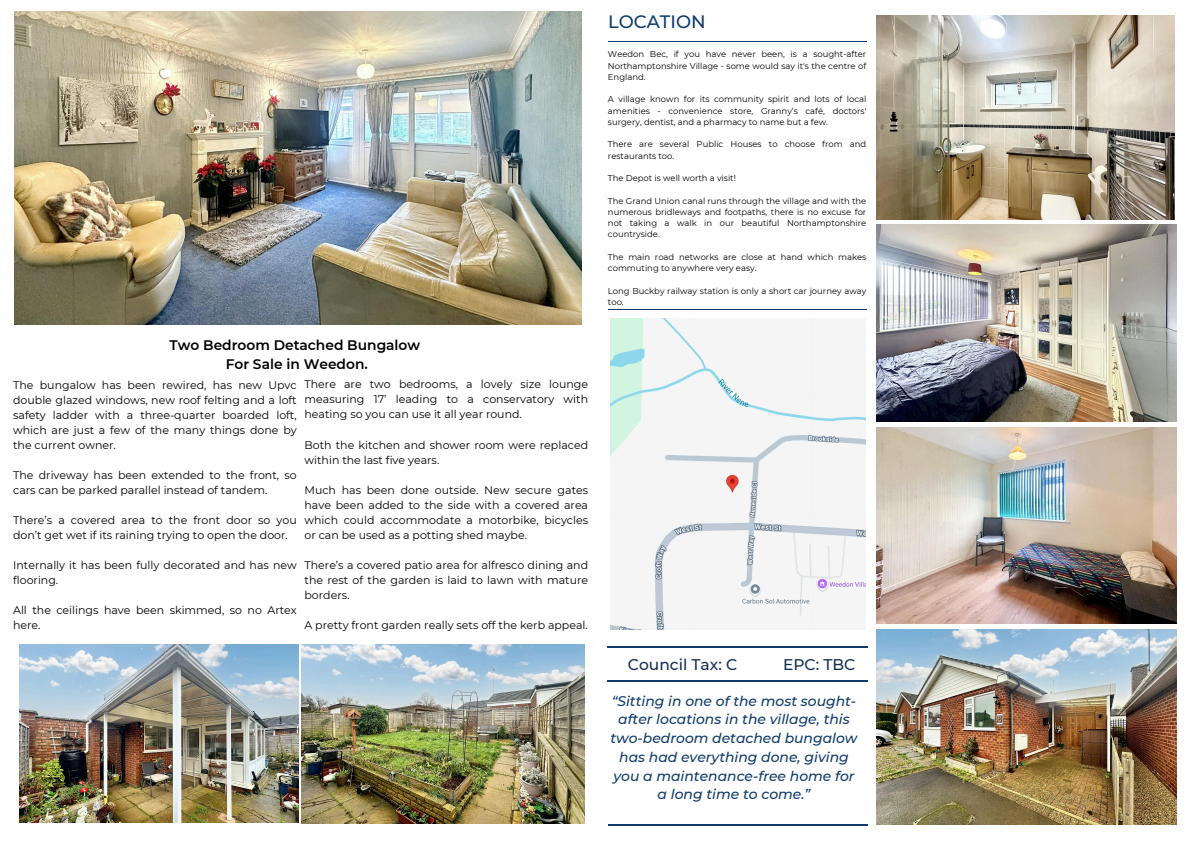
<style>
.page{position:relative;width:1191px;height:843px;background:#fff}
.page>*{position:absolute;margin:0;border:0;box-sizing:border-box;transform-origin:0 0}
.t1{font:500 17.9px "Montserrat";color:#0f3b6c}
.t2{font:500 15.4px "Montserrat";color:#142e52}
.t3{font:italic 500 13.9px/18.8px "Montserrat";color:#0f3b6c;text-align:center}
.t4{font:600 13.8px/18.8px "Montserrat";color:#000;text-align:center}
.t5{font:11px/15px "Montserrat";color:#000}
.t6{font:8.4px/11.2px "Montserrat";color:#000;text-align:justify}
</style>
<div class="page">
<img style="left:14px;top:11px;width:567px;height:313px">
<img style="left:19px;top:644px;width:279px;height:178px">
<img style="left:302px;top:644px;width:282px;height:179px">
<img style="left:876px;top:16px;width:298px;height:203px">
<img style="left:876px;top:224px;width:300px;height:197px">
<img style="left:876px;top:427px;width:300px;height:196px">
<img style="left:876px;top:629px;width:300px;height:195px">
<hr style="left:608px;top:41px;width:258px;height:1px;background:#0f3b6c">
<hr style="left:608px;top:309px;width:258px;height:1px;background:#0f3b6c">
<hr style="left:608px;top:824px;width:259px;height:1px;background:#0f3b6c">
<hr style="left:608px;top:680px;width:259px;height:1px;background:#0f3b6c">
<img style="left:610px;top:319px;width:255px;height:310px">
<hr style="left:608px;top:646px;width:260px;height:1px;background:#0f3b6c">
<p class="t4" style="left:169px;top:335px;width:252px">Two Bedroom Detached Bungalow<br>For Sale in Weedon.</p>
<h4 class="t5" style="left:304px;top:377px;width:285px;text-align:justify">There are two bedrooms, a lovely size lounge measuring 17’ leading to a conservatory with heating so you can use it all year round.</h4>
<h5 class="t5" style="left:304px;top:437px;width:285px">Both the kitchen and shower room were replaced within the last five years.</h5>
<h5 class="t5" style="left:304px;top:482px;width:285px;text-align:justify">Much has been done outside. New secure gates have been added to the side with a covered area which could accommodate a motorbike, bicycles or can be used as a potting shed maybe.</h5>
<h5 class="t5" style="left:304px;top:557px;width:285px;text-align:justify">There’s a covered patio area for alfresco dining and the rest of the garden is laid to lawn with mature borders.</h5>
<h5 class="t5" style="left:304px;top:617px;width:285px">A pretty front garden really sets off the kerb appeal.</h5>
<p class="t5" style="left:13px;top:377px;width:285px;text-align:justify">The bungalow has been rewired, has new Upvc double glazed windows, new roof felting and a loft safety ladder with a three-quarter boarded loft, which are just a few of the many things done by the current owner.</p>
<p class="t5" style="left:13px;top:467px;width:285px">The driveway has been extended to the front, so cars can be parked parallel instead of tandem.</p>
<p class="t5" style="left:13px;top:512px;width:285px">There’s a covered area to the front door so you don’t get wet if its raining trying to open the door.</p>
<p class="t5" style="left:13px;top:557px;width:285px">Internally it has been fully decorated and has new flooring.</p>
<p class="t5" style="left:13px;top:602px;width:285px">All the ceilings have been skimmed, so no Artex here.</p>
<h5 class="t1" style="left:608px;top:11px;width:99px">LOCATION</h5>
<h5 class="t6" style="left:608px;top:49px;width:260px">Weedon Bec, if you have never been, is a sought-after Northamptonshire Village - some would say it's the centre of England.</h5>
<h5 class="t6" style="left:608px;top:94px;width:260px">A village known for its community spirit and lots of local amenities - convenience store, Granny’s café, doctors' surgery, dentist, and a pharmacy to name but a few.</h5>
<h5 class="t6" style="left:608px;top:139px;width:260px">There are several Public Houses to choose from and restaurants too.</h5>
<h5 class="t6" style="left:608px;top:172px;width:129px">The Depot is well worth a visit!</h5>
<h5 class="t6" style="left:608px;top:195px;width:260px">The Grand Union canal runs through the village and with the numerous bridleways and footpaths, there is no excuse for not taking a walk in our beautiful Northamptonshire countryside.</h5>
<p class="t6" style="left:608px;top:251px;width:260px">The main road networks are close at hand which makes commuting to anywhere very easy.</p>
<p class="t6" style="left:608px;top:285px;width:260px">Long Buckby railway station is only a short car journey away too.</p>
<p class="t2" style="left:628px;top:655px;width:111px">Council Tax: C</p>
<p class="t2" style="left:783px;top:655px;width:74px">EPC: TBC</p>
<h1 class="t3" style="left:610px;top:691px;width:248px">“Sitting in one of the most sought&shy;after locations in the village, this two-bedroom detached bungalow has had everything done, giving you a maintenance-free home for a long time to come.”</h1>
</div>
